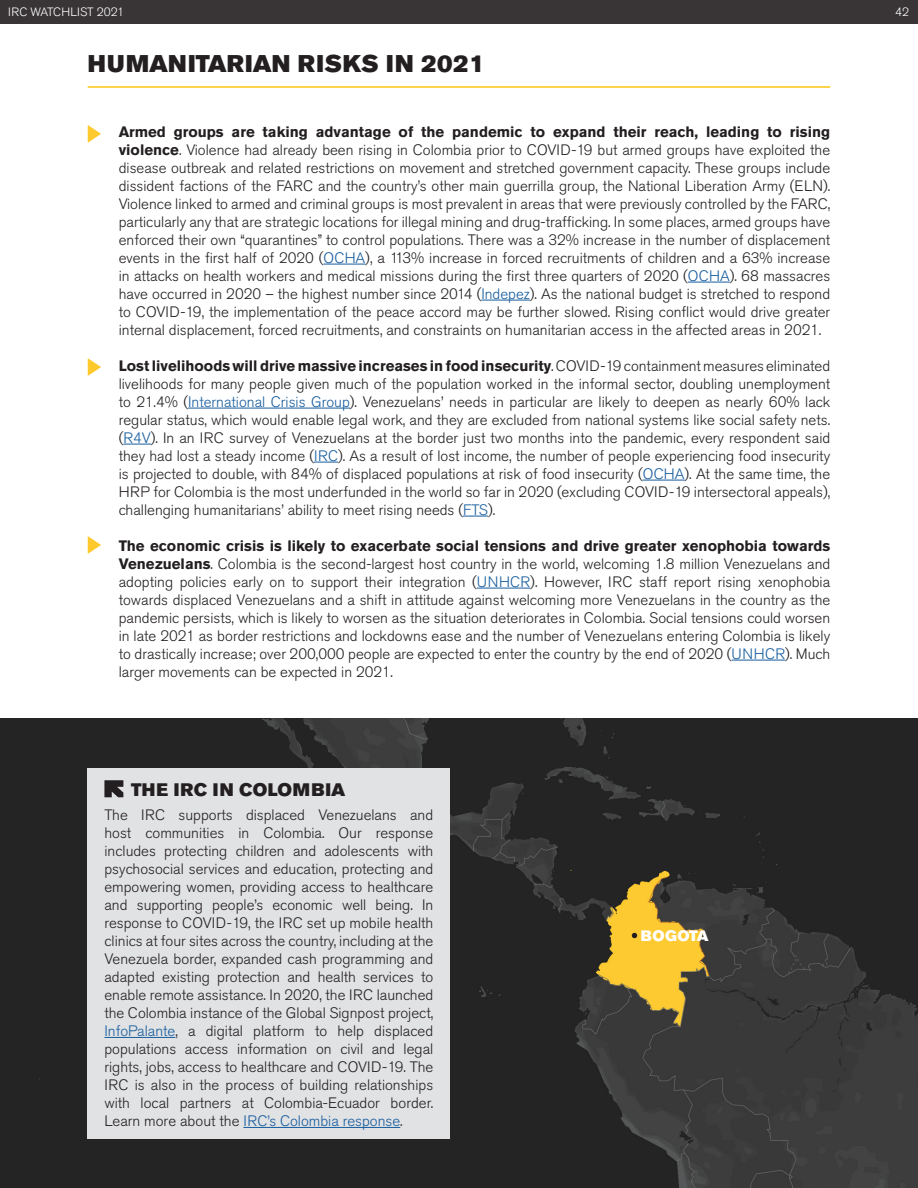
<style>
.page{position:relative;width:918px;height:1188px;background:#fff}
.page>*{position:absolute;margin:0;border:0;box-sizing:border-box;transform-origin:0 0}
.t1{font:24px "Akzidenz Grotesk Std Super";letter-spacing:.02em;color:#231f20}
.t2{font:18px "Akzidenz Grotesk Std Super";letter-spacing:.03em;color:#231f20}
.t3{font:300 15px/18px "Akzidenz Grotesk Std";color:#231f20;text-align:justify}
.t4{font:15px "Akzidenz Grotesk Std Super";letter-spacing:.03em;color:#fff}
.t5{font:300 12px "Akzidenz Grotesk Std";color:#fff}
.s1{font-weight:700}
.s2{color:#175d9e}
</style>
<div class="page">
<div style="left:0;top:0;width:918px;height:24px;background:#393536"></div>
<hr style="left:88px;top:86px;width:742px;height:2px;background:#fdc513">
<svg style="left:88px;top:125px;width:13px;height:17px"></svg>
<hr style="left:323px;top:264px;width:42px;height:1px;background:#175d9e">
<hr style="left:688px;top:282px;width:42px;height:1px;background:#175d9e">
<hr style="left:481px;top:300px;width:49px;height:1px;background:#175d9e">
<hr style="left:188px;top:408px;width:162px;height:1px;background:#175d9e">
<svg style="left:123px;top:444px;width:28px;height:1px"></svg>
<svg style="left:314px;top:462px;width:24px;height:1px"></svg>
<hr style="left:643px;top:480px;width:42px;height:1px;background:#175d9e">
<svg style="left:463px;top:516px;width:25px;height:1px"></svg>
<hr style="left:477px;top:588px;width:53px;height:1px;background:#175d9e">
<hr style="left:732px;top:660px;width:53px;height:1px;background:#175d9e">
<svg style="left:88px;top:359px;width:13px;height:17px"></svg>
<svg style="left:88px;top:536px;width:13px;height:18px"></svg>
<img style="left:0;top:718px;width:918px;height:470px">
<div style="left:88px;top:768px;width:362px;height:371px;background:#e1e2e4"></div>
<svg style="left:104px;top:780px;width:19px;height:17px"></svg>
<hr style="left:104px;top:1037px;width:71px;height:1px;background:#175d9e">
<hr style="left:243px;top:1127px;width:157px;height:1px;background:#175d9e">
<svg style="left:632px;top:933px;width:5px;height:5px"></svg>
<p class="t5" style="left:8px;top:6px;width:118px">IRC WATCHLIST 2021</p>
<p class="t5" style="left:895px;top:6px;width:15px">42</p>
<p class="t1" style="left:88px;top:50px;width:398px">HUMANITARIAN RISKS IN 2021</p>
<p class="t3" style="left:119px;top:123px;width:713px"><span class="s1">Armed groups are taking advantage of the pandemic to expand their reach, leading to rising violence</span>. Violence had already been rising in Colombia prior to COVID-19 but armed groups have exploited the disease outbreak and related restrictions on movement and stretched government capacity. These groups include dissident factions of the FARC and the country’s other main guerrilla group, the National Liberation Army (ELN).<br>Violence linked to armed and criminal groups is most prevalent in areas that were previously controlled by the FARC, particularly any that are strategic locations for illegal mining and drug-trafficking. In some places, armed groups have enforced their own “quarantines” to control populations. There was a 32% increase in the number of displacement events in the first half of 2020 (<span class="s2">OCHA</span>), a 113% increase in forced recruitments of children and a 63% increase in attacks on health workers and medical missions during the first three quarters of 2020 (<span class="s2">OCHA</span>). 68 massacres have occurred in 2020 – the highest number since 2014 (<span class="s2">Indepez</span>). As the national budget is stretched to respond to COVID-19, the implementation of the peace accord may be further slowed. Rising conflict would drive greater internal displacement, forced recruitments, and constraints on humanitarian access in the affected areas in 2021.</p>
<p class="t3" style="left:119px;top:357px;width:713px"><span class="s1">Lost livelihoods will drive massive increases in food insecurity</span>. COVID-19 containment measures eliminated livelihoods for many people given much of the population worked in the informal sector, doubling unemployment to 21.4% (<span class="s2">International Crisis Group</span>). Venezuelans’ needs in particular are likely to deepen as nearly 60% lack regular status, which would enable legal work, and they are excluded from national systems like social safety nets. (<span class="s2">R4V</span>). In an IRC survey of Venezuelans at the border just two months into the pandemic, every respondent said they had lost a steady income (<span class="s2">IRC</span>). As a result of lost income, the number of people experiencing food insecurity is projected to double, with 84% of displaced populations at risk of food insecurity (<span class="s2">OCHA</span>). At the same time, the HRP for Colombia is the most underfunded in the world so far in 2020 (excluding COVID-19 intersectoral appeals), challenging humanitarians’ ability to meet rising needs (<span class="s2">FTS</span>).</p>
<p class="t3" style="left:119px;top:537px;width:713px"><span class="s1">The economic crisis is likely to exacerbate social tensions and drive greater xenophobia towards Venezuelans</span>. Colombia is the second-largest host country in the world, welcoming 1.8 million Venezuelans and adopting policies early on to support their integration (<span class="s2">UNHCR</span>). However, IRC staff report rising xenophobia towards displaced Venezuelans and a shift in attitude against welcoming more Venezuelans in the country as the pandemic persists, which is likely to worsen as the situation deteriorates in Colombia. Social tensions could worsen in late 2021 as border restrictions and lockdowns ease and the number of Venezuelans entering Colombia is likely to drastically increase; over 200,000 people are expected to enter the country by the end of 2020 (<span class="s2">UNHCR</span>). Much larger movements can be expected in 2021.</p>
<p class="t2" style="left:131px;top:779px;width:216px">THE IRC IN COLOMBIA</p>
<p class="t3" style="left:104px;top:806px;width:330px">The IRC supports displaced Venezuelans and host communities in Colombia. Our response includes protecting children and adolescents with psychosocial services and education, protecting and empowering women, providing access to healthcare and supporting people’s economic well being. In response to COVID-19, the IRC set up mobile health clinics at four sites across the country, including at the Venezuela border, expanded cash programming and adapted existing protection and health services to enable remote assistance. In 2020, the IRC launched the Colombia instance of the Global Signpost project, <span class="s2">InfoPalante</span>, a digital platform to help displaced populations access information on civil and legal rights, jobs, access to healthcare and COVID-19. The IRC is also in the process of building relationships with local partners at Colombia-Ecuador border.<br>Learn more about the <span class="s2">IRC’s Colombia response</span>.</p>
<p class="t4" style="left:641px;top:927px;width:69px">BOGOTA</p>
</div>
